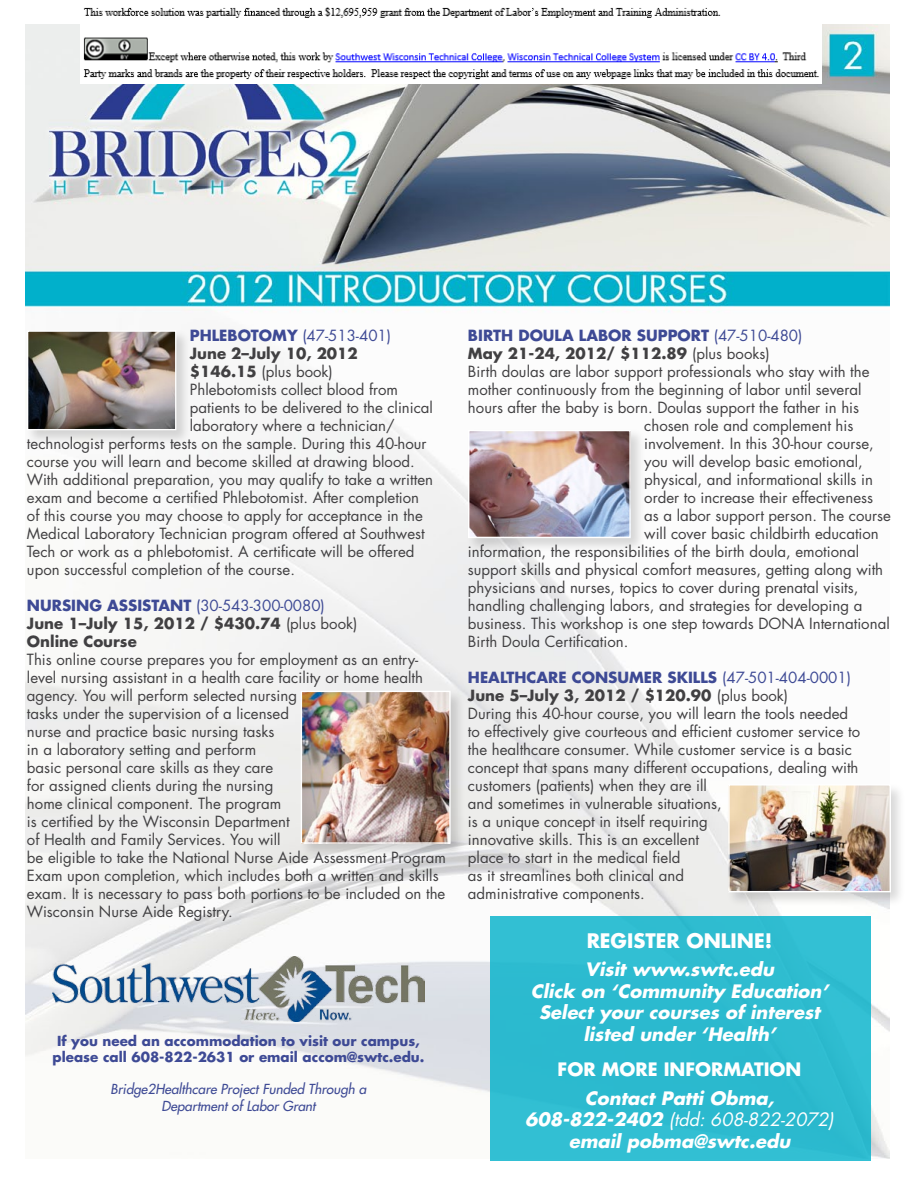
<style>
.page{position:relative;width:918px;height:1188px;background:#fff}
.page>*{position:absolute;margin:0;border:0;box-sizing:border-box;transform-origin:0 0}
.t1{font:700 19.5px "Futura";color:#fff}
.t2{font:italic 700 18px/21.6px "Futura";color:#fff;text-align:center}
.t3{font:700 18px "Futura";color:#fff}
.t4{font:15px/18px "Futura";color:#414042}
.t5{font:700 15px/18px "Futura";color:#414042}
.t6{font:15px "Futura";color:#3e4a95}
.t7{font:700 15px "Futura";color:#3e4a95}
.t8{font:700 13.5px/16.2px "Futura";color:#3e4a95;text-align:center}
.t9{font:italic 13.5px/16.2px "Futura";color:#3e4a95;text-align:center}
.s1{font-weight:700}
.s2{color:#3e4a95}
.s3{font-weight:400;color:#3e4a95}
.s4{font-weight:400}
.s5{font-weight:700;color:#3e4a95}
</style>
<div class="page">
<img style="left:26px;top:24px;width:864px;height:1134px">
<div style="left:25px;top:329px;width:167px;height:117px;background:#000;opacity:.15"></div>
<img style="left:29px;top:332px;width:145px;height:96px">
<div style="left:27px;top:330px;width:149px;height:100px;border:1px solid #fff"></div>
<div style="left:300px;top:690px;width:166px;height:169px;background:#000;opacity:.15"></div>
<img style="left:303px;top:693px;width:146px;height:149px">
<div style="left:301px;top:691px;width:150px;height:153px;border:1px solid #fff"></div>
<div style="left:466px;top:428px;width:180px;height:125px;background:#000;opacity:.15"></div>
<img style="left:470px;top:432px;width:159px;height:104px">
<div style="left:468px;top:430px;width:163px;height:108px;border:1px solid #fff"></div>
<div style="left:726px;top:782px;width:180px;height:125px;background:#000;opacity:.15"></div>
<img style="left:730px;top:786px;width:159px;height:104px">
<div style="left:728px;top:784px;width:163px;height:108px;border:1px solid #fff"></div>
<div style="left:490px;top:916px;width:380px;height:244px;background:#2dbbcf"></div>
<img style="left:53px;top:956px;width:371px;height:65px">
<img style="left:80px;top:7px;width:741px;height:77px">
<p class="t6" style="left:190px;top:325px;width:203px"><span class="s1">PHLEBOTOMY</span> (47-513-401)</p>
<p class="t5" style="left:190px;top:344px;width:169px">June 2–July 10, 2012</p>
<p class="t4" style="left:190px;top:362px;width:145px"><span class="s1">$146.15</span> (plus book)</p>
<p class="t4" style="left:190px;top:380px;width:210px">Phlebotomists collect blood from</p>
<p class="t4" style="left:190px;top:398px;width:245px">patients to be delivered to the clinical</p>
<p class="t4" style="left:190px;top:416px;width:206px">laboratory where a technician/</p>
<p class="t4" style="left:27px;top:434px;width:401px">technologist performs tests on the sample. During this 40-hour</p>
<p class="t4" style="left:27px;top:452px;width:389px">course you will learn and become skilled at drawing blood.</p>
<p class="t4" style="left:27px;top:470px;width:408px">With additional preparation, you may qualify to take a written</p>
<p class="t4" style="left:27px;top:488px;width:394px">exam and become a certified Phlebotomist. After completion</p>
<p class="t4" style="left:27px;top:506px;width:397px">of this course you may choose to apply for acceptance in the</p>
<p class="t4" style="left:27px;top:524px;width:399px">Medical Laboratory Technician program offered at Southwest</p>
<p class="t4" style="left:27px;top:542px;width:389px">Tech or work as a phlebotomist. A certificate will be offered</p>
<p class="t4" style="left:27px;top:560px;width:270px">upon successful completion of the course.</p>
<p class="t5" style="left:27px;top:596px;width:332px"><span class="s2">NURSING ASSISTANT</span> <span class="s3">(30-543-300-0080)<br></span>June 1–July 15, 2012 / $430.74 <span class="s4">(plus book)<br></span>Online Course</p>
<p class="t4" style="left:27px;top:650px;width:420px">This online course prepares you for employment as an entry&shy;level nursing assistant in a health care facility or home health agency. You will perform selected nursing<br>tasks under the supervision of a licensed<br>nurse and practice basic nursing tasks<br>in a laboratory setting and perform<br>basic personal care skills as they care<br>for assigned clients during the nursing<br>home clinical component. The program<br>is certified by the Wisconsin Department<br>of Health and Family Services. You will<br>be eligible to take the National Nurse Aide Assessment Program Exam upon completion, which includes both a written and skills exam. It is necessary to pass both portions to be included on the Wisconsin Nurse Aide Registry.</p>
<p class="t8" style="left:53px;top:1032px;width:373px">If you need an accommodation to visit our campus, please call 608-822-2631 or email accom@swtc.edu.</p>
<p class="t9" style="left:111px;top:1081px;width:257px">Bridge2Healthcare Project Funded Through a<br>Department of Labor Grant</p>
<p class="t7" style="left:468px;top:325px;width:20px">Birth</p>
<p class="t7" style="left:518px;top:325px;width:24px">Doula</p>
<p class="t7" style="left:579px;top:325px;width:20px">Labor</p>
<p class="t7" style="left:637px;top:325px;width:21px">Support</p>
<p class="t6" style="left:714px;top:325px;width:90px">(47-510-480)</p>
<p class="t5" style="left:468px;top:344px;width:303px">May 21-24, 2012/ $112.89 <span class="s4">(plus books)</span></p>
<p class="t4" style="left:468px;top:362px;width:403px">Birth doulas are labor support professionals who stay with the</p>
<p class="t4" style="left:468px;top:380px;width:395px">mother continuously from the beginning of labor until several</p>
<p class="t4" style="left:468px;top:398px;width:393px">hours after the baby is born. Doulas support the father in his</p>
<p class="t4" style="left:644px;top:416px;width:211px">chosen role and complement his</p>
<p class="t4" style="left:644px;top:434px;width:231px">involvement. In this 30-hour course,</p>
<p class="t4" style="left:644px;top:452px;width:220px">you will develop basic emotional,</p>
<p class="t4" style="left:644px;top:470px;width:230px">physical, and informational skills in</p>
<p class="t4" style="left:644px;top:488px;width:230px">order to increase their effectiveness</p>
<p class="t4" style="left:644px;top:506px;width:248px">as a labor support person. The course</p>
<p class="t4" style="left:644px;top:524px;width:236px">will cover basic childbirth education</p>
<p class="t4" style="left:468px;top:542px;width:393px">information, the responsibilities of the birth doula, emotional</p>
<p class="t4" style="left:468px;top:560px;width:417px">support skills and physical comfort measures, getting along with</p>
<p class="t4" style="left:468px;top:578px;width:392px">physicians and nurses, topics to cover during prenatal visits,</p>
<p class="t4" style="left:468px;top:596px;width:396px">handling challenging labors, and strategies for developing a</p>
<p class="t4" style="left:468px;top:614px;width:423px">business. This workshop is one step towards DONA International</p>
<p class="t4" style="left:468px;top:632px;width:162px">Birth Doula Certification.</p>
<p class="t4" style="left:468px;top:668px;width:394px"><span class="s5">HEALTHCARE CONSUMER SKILLS</span> <span class="s2">(47-501-404-0001)<br></span><span class="s1">June 5–July 3, 2012 / $120.90</span> (plus book)<br>During this 40-hour course, you will learn the tools needed to effectively give courteous and efficient customer service to the healthcare consumer. While customer service is a basic concept that spans many different occupations, dealing with customers (patients) when they are ill<br>and sometimes in vulnerable situations,<br>is a unique concept in itself requiring<br>innovative skills. This is an excellent<br>place to start in the medical field<br>as it streamlines both clinical and<br>administrative components.</p>
<h1 class="t1" style="left:587px;top:927px;width:26px">Register</h1>
<h1 class="t1" style="left:686px;top:927px;width:14px">online</h1>
<h1 class="t1" style="left:765px;top:927px;width:9px">!</h1>
<p class="t2" style="left:531px;top:958px;width:303px">Visit www.swtc.edu<br>Click on ‘Community Education’<br>Select your courses of interest listed under ‘Health’</p>
<p class="t3" style="left:558px;top:1057px;width:59px">for more</p>
<p class="t3" style="left:664px;top:1057px;width:46px">information</p>
<p class="t2" style="left:525px;top:1086px;width:314px">Contact Patti Obma,<br>608-822-2402 <span class="s4">(tdd: 608-822-2072) </span>email pobma@swtc.edu</p>
</div>
